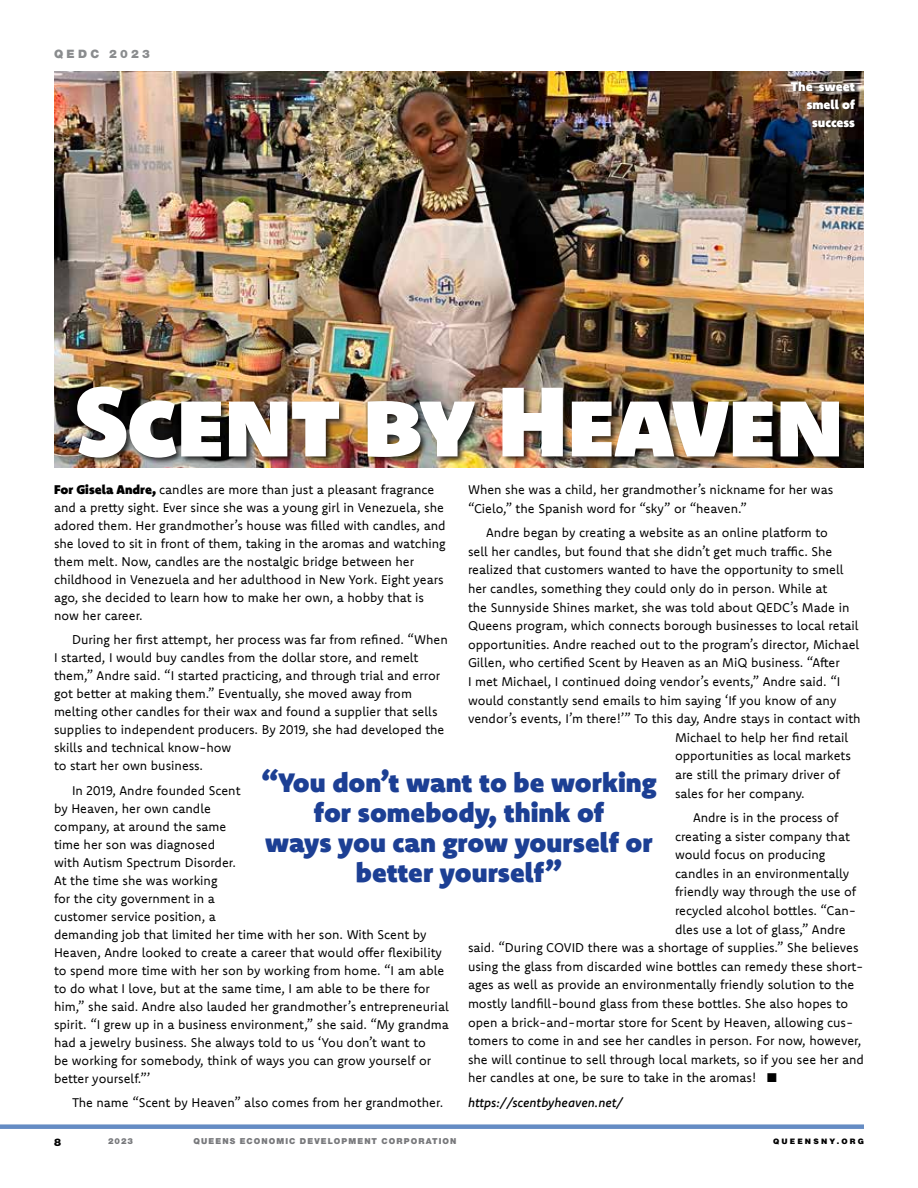
<style>
.page{position:relative;width:918px;height:1188px;background:#fff}
.page>*{position:absolute;margin:0;border:0;box-sizing:border-box;transform-origin:0 0}
.t1{font:99px "Komet Black SC";letter-spacing:-.015em;color:#fff}
.t2{font:900 27px/30px "Komet";color:#1c3f94;text-align:center}
.t3{font:12.75px/18px "Komet";color:#000}
.t4{font:italic 500 12.75px "Komet";color:#000}
.t5{font:900 12.75px/18px "Komet";color:#fff;text-align:right}
.t6{font:900 11.7px "Helvetica Neue LT Pro";letter-spacing:.28em;color:#8a8c8e}
.t7{font:900 10.5px "Helvetica Neue LT Pro";color:#000}
.t8{font:900 8.25px "Helvetica Neue LT Pro";letter-spacing:.13em;color:#77787b}
.t9{font:900 7.5px "Helvetica LT Std";letter-spacing:.29em;color:#000}
.s1{font-weight:900}
</style>
<div class="page">
<div style="left:0;top:1124px;width:864px;height:5px;background:#658cc4"></div>
<img style="left:54px;top:72px;width:810px;height:396px">
<div style="left:75px;top:385px;width:772px;height:81px;background:#000;opacity:.75"></div>
<div style="left:790px;top:80px;width:70px;height:51px;background:#000;opacity:.75"></div>
<p class="t6" style="left:54px;top:47px;width:97px">QEDC 2023</p>
<p class="t5" style="left:791px;top:77px;width:66px">The sweet smell of success</p>
<h1 class="t1" style="left:74px;top:357px;width:771px">Scent by Heaven</h1>
<p class="t3" style="left:468px;top:480px;width:367px;line-height:18.6px">When she was a child, her grandmother’s nickname for her was “Cielo,” the Spanish word for “sky” or “heaven.”</p>
<p class="t3" style="left:486px;top:523px;width:343px">Andre began by creating a website as an online platform to</p>
<p class="t3" style="left:468px;top:542px;width:366px">sell her candles, but found that she didn’t get much traffic. She</p>
<p class="t3" style="left:468px;top:561px;width:377px">realized that customers wanted to have the opportunity to smell</p>
<p class="t3" style="left:468px;top:579px;width:361px">her candles, something they could only do in person. While at</p>
<p class="t3" style="left:468px;top:598px;width:383px">the Sunnyside Shines market, she was told about QEDC’s Made in</p>
<p class="t3" style="left:468px;top:616px;width:392px">Queens program, which connects borough businesses to local retail</p>
<p class="t3" style="left:468px;top:635px;width:393px">opportunities. Andre reached out to the program’s director, Michael</p>
<p class="t3" style="left:468px;top:654px;width:373px">Gillen, who certified Scent by Heaven as an MiQ business. “After</p>
<p class="t3" style="left:468px;top:672px;width:374px">I met Michael, I continued doing vendor’s events,” Andre said. “I</p>
<p class="t3" style="left:468px;top:691px;width:370px">would constantly send emails to him saying ‘If you know of any</p>
<p class="t3" style="left:468px;top:709px;width:394px">vendor’s events, I’m there!’” To this day, Andre stays in contact with</p>
<p class="t3" style="left:675px;top:728px;width:175px">Michael to help her find retail</p>
<p class="t3" style="left:675px;top:747px;width:177px">opportunities as local markets</p>
<p class="t3" style="left:675px;top:765px;width:167px">are still the primary driver of</p>
<p class="t3" style="left:675px;top:784px;width:131px">sales for her company.</p>
<p class="t3" style="left:693px;top:808px;width:147px">Andre is in the process of</p>
<p class="t3" style="left:675px;top:827px;width:176px">creating a sister company that</p>
<p class="t3" style="left:675px;top:846px;width:152px">would focus on producing</p>
<p class="t3" style="left:675px;top:864px;width:176px">candles in an environmentally</p>
<p class="t3" style="left:675px;top:883px;width:183px">friendly way through the use of</p>
<p class="t3" style="left:675px;top:901px;width:183px">recycled alcohol bottles. “Can-</p>
<p class="t3" style="left:675px;top:920px;width:172px">dles use a lot of glass,” Andre</p>
<p class="t3" style="left:468px;top:938px;width:392px">said. “During COVID there was a shortage of supplies.” She believes</p>
<p class="t3" style="left:468px;top:957px;width:397px">using the glass from discarded wine bottles can remedy these short-</p>
<p class="t3" style="left:468px;top:976px;width:388px">ages as well as provide an environmentally friendly solution to the</p>
<p class="t3" style="left:468px;top:994px;width:382px">mostly landfill-bound glass from these bottles. She also hopes to</p>
<p class="t3" style="left:468px;top:1013px;width:387px">open a brick-and-mortar store for Scent by Heaven, allowing cus-</p>
<p class="t3" style="left:468px;top:1031px;width:395px">tomers to come in and see her candles in person. For now, however,</p>
<p class="t3" style="left:468px;top:1050px;width:397px">she will continue to sell through local markets, so if you see her and</p>
<p class="t3" style="left:468px;top:1069px;width:310px">her candles at one, be sure to take in the aromas! ■</p>
<p class="t4" style="left:468px;top:1094px;width:157px">https://scentbyheaven.net/</p>
<p class="t3" style="left:54px;top:480px;width:393px"><span class="s1">For Gisela Andre,</span> candles are more than just a pleasant fragrance and a pretty sight. Ever since she was a young girl in Venezuela, she adored them. Her grandmother’s house was filled with candles, and she loved to sit in front of them, taking in the aromas and watching them melt. Now, candles are the nostalgic bridge between her childhood in Venezuela and her adulthood in New York. Eight years ago, she decided to learn how to make her own, a hobby that is now her career.</p>
<p class="t3" style="left:54px;top:631px;width:395px;text-indent:18px">During her first attempt, her process was far from refined. “When I started, I would buy candles from the dollar store, and remelt them,” Andre said. “I started practicing, and through trial and error got better at making them.” Eventually, she moved away from melting other candles for their wax and found a supplier that sells supplies to independent producers. By 2019, she had developed the skills and technical know-how<br>to start her own business.</p>
<p class="t3" style="left:54px;top:781px;width:396px;text-indent:18px">In 2019, Andre founded Scent<br>by Heaven, her own candle<br>company, at around the same<br>time her son was diagnosed<br>with Autism Spectrum Disorder.<br>At the time she was working<br>for the city government in a<br>customer service position, a<br>demanding job that limited her time with her son. With Scent by Heaven, Andre looked to create a career that would offer flexibility to spend more time with her son by working from home. “I am able to do what I love, but at the same time, I am able to be there for him,” she said. Andre also lauded her grandmother’s entrepreneurial spirit. “I grew up in a business environment,” she said. “My grandma had a jewelry business. She always told to us ‘You don’t want to<br>be working for somebody, think of ways you can grow yourself or better yourself.”’</p>
<p class="t3" style="left:72px;top:1093px;width:373px">The name “Scent by Heaven” also comes from her grandmother.</p>
<h2 class="t2" style="left:261px;top:767px;width:397px">“You don’t want to be working for somebody, think of<br>ways you can grow yourself or better yourself”</h2>
<p class="t7" style="left:54px;top:1136px;width:9px">8</p>
<p class="t8" style="left:108px;top:1137px;width:27px">2023</p>
<p class="t8" style="left:194px;top:1137px;width:264px">QUEENS ECONOMIC DEVELOPMENT CORPORATION</p>
<p class="t9" style="left:773px;top:1136px;width:92px">QUEENSNY.ORG</p>
</div>
